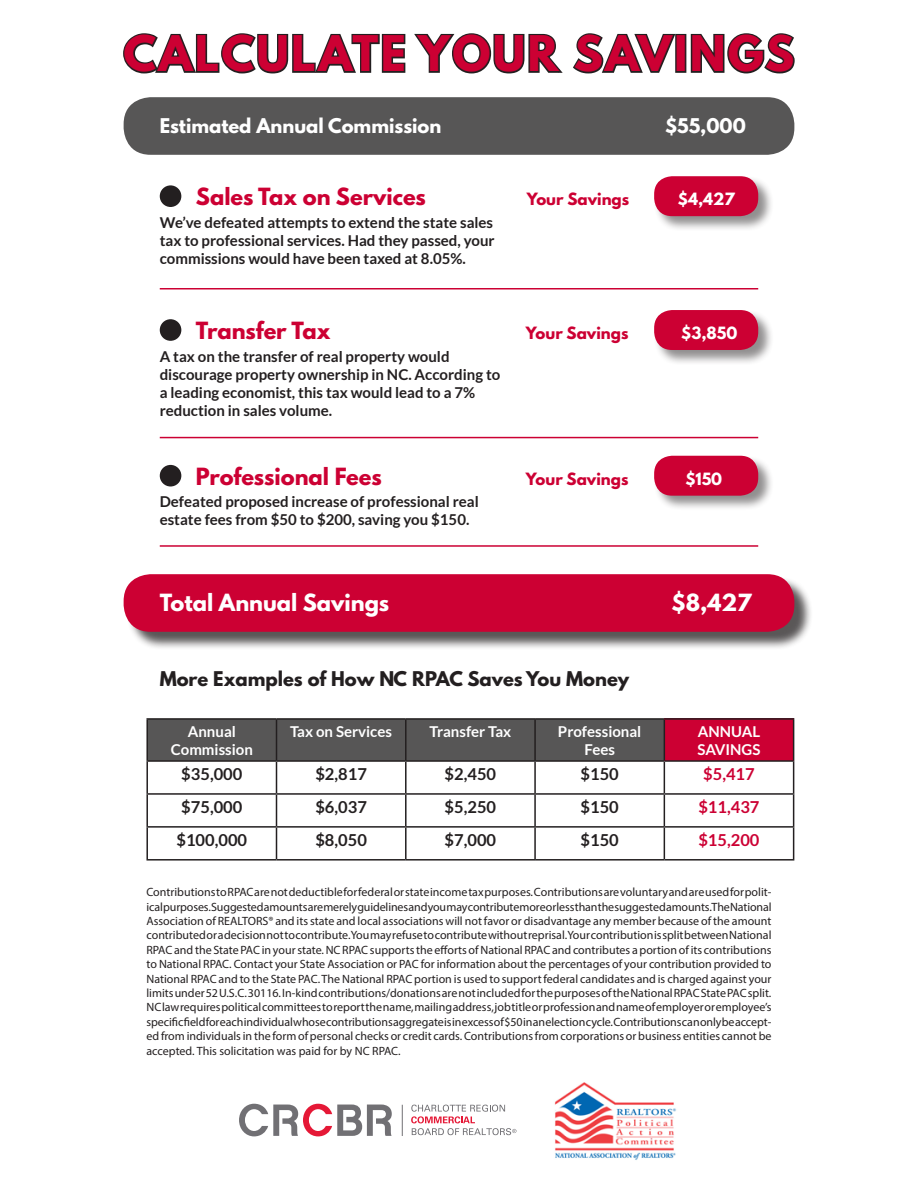
<style>
.page{position:relative;width:918px;height:1188px;background:#fff}
.page>*{position:absolute;margin:0;border:0;box-sizing:border-box;transform-origin:0 0}
.t1{font:700 43.5px "League Spartan";letter-spacing:.05em;color:#c03}
.t2{font:700 21px "League Spartan";color:#c03}
.t3{font:700 21px "League Spartan";color:#fff}
.t4{font:700 18px "League Spartan";color:#231f20}
.t5{font:700 18px "League Spartan";color:#fff}
.t6{font:700 16.5px "Lato";color:#231f20}
.t7{font:700 16.5px "Lato";color:#c03}
.t8{font:700 15px "Lato";color:#231f20}
.t9{font:700 15px "Lato";color:#fff}
.t10{font:700 15px "League Spartan";color:#c03}
.t11{font:700 15px "League Spartan";color:#fff}
.t12{font:12px/14.4px "Myriad Pro";color:#231f20;text-align:justify}
</style>
<div class="page">
<svg style="left:123px;top:33px;width:555px;height:41px"></svg>
<div style="left:675px;top:34px;width:11px;height:39px;border:3px solid #231f20"></div>
<svg style="left:690px;top:33px;width:105px;height:41px"></svg>
<div style="left:124px;top:97px;width:670px;height:58px;background:#575656;border-radius:27px"></div>
<div style="left:160px;top:185px;width:21px;height:22px;background:#231f20;border-radius:50%"></div>
<div style="left:653px;top:175px;width:121px;height:57px;background:#231f20;opacity:.5"></div>
<div style="left:654px;top:176px;width:104px;height:40px;background:#c03;border-radius:18px"></div>
<hr style="left:160px;top:288px;width:598px;height:2px;background:#c03">
<div style="left:160px;top:319px;width:21px;height:22px;background:#231f20;border-radius:50%"></div>
<div style="left:653px;top:309px;width:121px;height:56px;background:#231f20;opacity:.5"></div>
<div style="left:654px;top:310px;width:104px;height:40px;background:#c03;border-radius:18px"></div>
<hr style="left:160px;top:437px;width:598px;height:1px;background:#c03">
<div style="left:160px;top:465px;width:21px;height:22px;background:#231f20;border-radius:50%"></div>
<div style="left:653px;top:455px;width:121px;height:56px;background:#231f20;opacity:.5"></div>
<div style="left:654px;top:456px;width:104px;height:40px;background:#c03;border-radius:18px"></div>
<hr style="left:160px;top:545px;width:598px;height:2px;background:#c03">
<div style="left:126px;top:576px;width:687px;height:74px;background:#231f20;opacity:.75"></div>
<div style="left:124px;top:574px;width:670px;height:58px;background:#c03;border-radius:27px"></div>
<div style="left:148px;top:720px;width:516px;height:40px;background:#575656"></div>
<div style="left:664px;top:719px;width:130px;height:42px;background:#c03"></div>
<hr style="left:146px;top:718px;width:131px;height:2px;background:#231f20">
<hr style="left:146px;top:720px;width:2px;height:40px;background:#231f20">
<hr style="left:277px;top:718px;width:129px;height:2px;background:#231f20">
<hr style="left:276px;top:720px;width:1px;height:40px;background:#231f20">
<hr style="left:406px;top:718px;width:129px;height:2px;background:#231f20">
<hr style="left:405px;top:720px;width:2px;height:40px;background:#231f20">
<hr style="left:535px;top:718px;width:129px;height:2px;background:#231f20">
<hr style="left:534px;top:720px;width:2px;height:40px;background:#231f20">
<hr style="left:664px;top:718px;width:130px;height:2px;background:#231f20">
<hr style="left:664px;top:720px;width:1px;height:40px;background:#231f20">
<hr style="left:793px;top:720px;width:1px;height:40px;background:#231f20">
<hr style="left:146px;top:760px;width:131px;height:2px;background:#231f20">
<hr style="left:146px;top:762px;width:2px;height:31px;background:#231f20">
<hr style="left:277px;top:760px;width:129px;height:2px;background:#231f20">
<hr style="left:276px;top:762px;width:1px;height:31px;background:#231f20">
<hr style="left:406px;top:760px;width:129px;height:2px;background:#231f20">
<hr style="left:405px;top:762px;width:2px;height:31px;background:#231f20">
<hr style="left:535px;top:760px;width:129px;height:2px;background:#231f20">
<hr style="left:534px;top:762px;width:2px;height:31px;background:#231f20">
<hr style="left:664px;top:760px;width:130px;height:2px;background:#231f20">
<hr style="left:664px;top:762px;width:1px;height:31px;background:#231f20">
<hr style="left:793px;top:762px;width:1px;height:31px;background:#231f20">
<hr style="left:146px;top:793px;width:131px;height:2px;background:#231f20">
<hr style="left:146px;top:795px;width:2px;height:31px;background:#231f20">
<hr style="left:277px;top:793px;width:129px;height:2px;background:#231f20">
<hr style="left:276px;top:795px;width:1px;height:31px;background:#231f20">
<hr style="left:406px;top:793px;width:129px;height:2px;background:#231f20">
<hr style="left:405px;top:795px;width:2px;height:31px;background:#231f20">
<hr style="left:535px;top:793px;width:129px;height:2px;background:#231f20">
<hr style="left:534px;top:795px;width:2px;height:31px;background:#231f20">
<hr style="left:664px;top:793px;width:130px;height:2px;background:#231f20">
<hr style="left:664px;top:795px;width:1px;height:31px;background:#231f20">
<hr style="left:793px;top:795px;width:1px;height:31px;background:#231f20">
<hr style="left:146px;top:826px;width:131px;height:2px;background:#231f20">
<hr style="left:146px;top:828px;width:2px;height:31px;background:#231f20">
<hr style="left:277px;top:826px;width:129px;height:2px;background:#231f20">
<hr style="left:276px;top:828px;width:1px;height:31px;background:#231f20">
<hr style="left:406px;top:826px;width:129px;height:2px;background:#231f20">
<hr style="left:405px;top:828px;width:2px;height:31px;background:#231f20">
<hr style="left:535px;top:826px;width:129px;height:2px;background:#231f20">
<hr style="left:534px;top:828px;width:2px;height:31px;background:#231f20">
<hr style="left:664px;top:826px;width:130px;height:2px;background:#231f20">
<hr style="left:664px;top:828px;width:1px;height:31px;background:#231f20">
<hr style="left:793px;top:828px;width:1px;height:31px;background:#231f20">
<hr style="left:146px;top:859px;width:131px;height:2px;background:#231f20">
<hr style="left:277px;top:859px;width:129px;height:2px;background:#231f20">
<hr style="left:406px;top:859px;width:129px;height:2px;background:#231f20">
<hr style="left:535px;top:859px;width:129px;height:2px;background:#231f20">
<hr style="left:664px;top:859px;width:130px;height:2px;background:#231f20">
<svg style="left:239px;top:1104px;width:153px;height:32px"></svg>
<hr style="left:402px;top:1105px;width:1px;height:31px;background:#717074">
<svg style="left:411px;top:1105px;width:105px;height:30px"></svg>
<img style="left:554px;top:1082px;width:122px;height:78px">
<p class="t1" style="left:124px;top:20px;width:672px">CALCULATE YOUR SAVINGS</p>
<p class="t5" style="left:160px;top:111px;width:283px">Estimated Annual Commission</p>
<p class="t5" style="left:665px;top:111px;width:82px">$55,000</p>
<p class="t2" style="left:196px;top:180px;width:232px">Sales Tax on Services</p>
<p class="t10" style="left:527px;top:187px;width:104px">Your Savings</p>
<p class="t11" style="left:678px;top:187px;width:58px">$4,427</p>
<p class="t8" style="left:160px;top:214px;width:335px">We’ve defeated attempts to extend the state sales</p>
<p class="t8" style="left:160px;top:232px;width:336px">tax to professional services. Had they passed, your</p>
<p class="t8" style="left:160px;top:250px;width:308px">commissions would have been taxed at 8.05%.</p>
<p class="t2" style="left:196px;top:314px;width:136px">Transfer Tax</p>
<p class="t10" style="left:526px;top:321px;width:104px">Your Savings</p>
<p class="t11" style="left:681px;top:321px;width:58px">$3,850</p>
<p class="t8" style="left:160px;top:348px;width:291px">A tax on the transfer of real property would</p>
<p class="t8" style="left:160px;top:366px;width:342px">discourage property ownership in NC. According to</p>
<p class="t8" style="left:160px;top:384px;width:317px">a leading economist, this tax would lead to a 7%</p>
<p class="t8" style="left:160px;top:402px;width:174px">reduction in sales volume.</p>
<p class="t2" style="left:196px;top:460px;width:187px">Professional Fees</p>
<p class="t10" style="left:526px;top:467px;width:104px">Your Savings</p>
<p class="t11" style="left:685px;top:467px;width:38px">$150</p>
<p class="t8" style="left:160px;top:493px;width:320px">Defeated proposed increase of professional real</p>
<p class="t8" style="left:160px;top:511px;width:311px">estate fees from $50 to $200, saving you $150.</p>
<p class="t3" style="left:160px;top:586px;width:231px">Total Annual Savings</p>
<p class="t3" style="left:672px;top:586px;width:82px">$8,427</p>
<p class="t4" style="left:160px;top:665px;width:471px">More Examples of How NC RPAC Saves You Money</p>
<p class="t9" style="left:188px;top:723px;width:50px">Annual</p>
<p class="t9" style="left:171px;top:741px;width:84px">Commission</p>
<p class="t9" style="left:290px;top:723px;width:103px">Tax on Services</p>
<p class="t9" style="left:429px;top:723px;width:83px">Transfer Tax</p>
<p class="t9" style="left:558px;top:723px;width:85px">Professional</p>
<p class="t9" style="left:584px;top:741px;width:32px">Fees</p>
<p class="t9" style="left:698px;top:723px;width:64px">ANNUAL</p>
<p class="t9" style="left:697px;top:741px;width:65px">SAVINGS</p>
<p class="t6" style="left:181px;top:765px;width:63px">$35,000</p>
<p class="t6" style="left:315px;top:765px;width:53px">$2,817</p>
<p class="t6" style="left:445px;top:765px;width:53px">$2,450</p>
<p class="t6" style="left:581px;top:765px;width:40px">$150</p>
<p class="t7" style="left:703px;top:765px;width:53px">$5,417</p>
<p class="t6" style="left:181px;top:798px;width:63px">$75,000</p>
<p class="t6" style="left:315px;top:798px;width:53px">$6,037</p>
<p class="t6" style="left:445px;top:798px;width:53px">$5,250</p>
<p class="t6" style="left:581px;top:798px;width:40px">$150</p>
<p class="t7" style="left:698px;top:798px;width:63px">$11,437</p>
<p class="t6" style="left:177px;top:831px;width:72px">$100,000</p>
<p class="t6" style="left:315px;top:831px;width:53px">$8,050</p>
<p class="t6" style="left:445px;top:831px;width:53px">$7,000</p>
<p class="t6" style="left:581px;top:831px;width:40px">$150</p>
<p class="t7" style="left:698px;top:831px;width:63px">$15,200</p>
<p class="t12" style="left:146px;top:885px;width:627px">Contributions to RPAC are not deductible for federal or state income tax purposes. Contributions are voluntary and are used for polit&shy;ical purposes. Suggested amounts are merely guidelines and you may contribute more or less than the suggested amounts. The National Association of REALTORS® and its state and local associations will not favor or disadvantage any member because of the amount contributed or a decision not to contribute. You may refuse to contribute without reprisal. Your contribution is split between National RPAC and the State PAC in your state. NC RPAC supports the efforts of National RPAC and contributes a portion of its contributions to National RPAC. Contact your State Association or PAC for information about the percentages of your contribution provided to National RPAC and to the State PAC. The National RPAC portion is used to support federal candidates and is charged against your limits under 52 U.S.C. 30116. In-kind contributions/donations are not included for the purposes of the National RPAC State PAC split.<br>NC law requires political committees to report the name, mailing address, job title or profession and name of employer or employee’s specific field for each individual whose contributions aggregate is in excess of $50 in an election cycle. Contributions can only be accept&shy;ed from individuals in the form of personal checks or credit cards. Contributions from corporations or business entities cannot be accepted. This solicitation was paid for by NC RPAC.</p>
</div>
